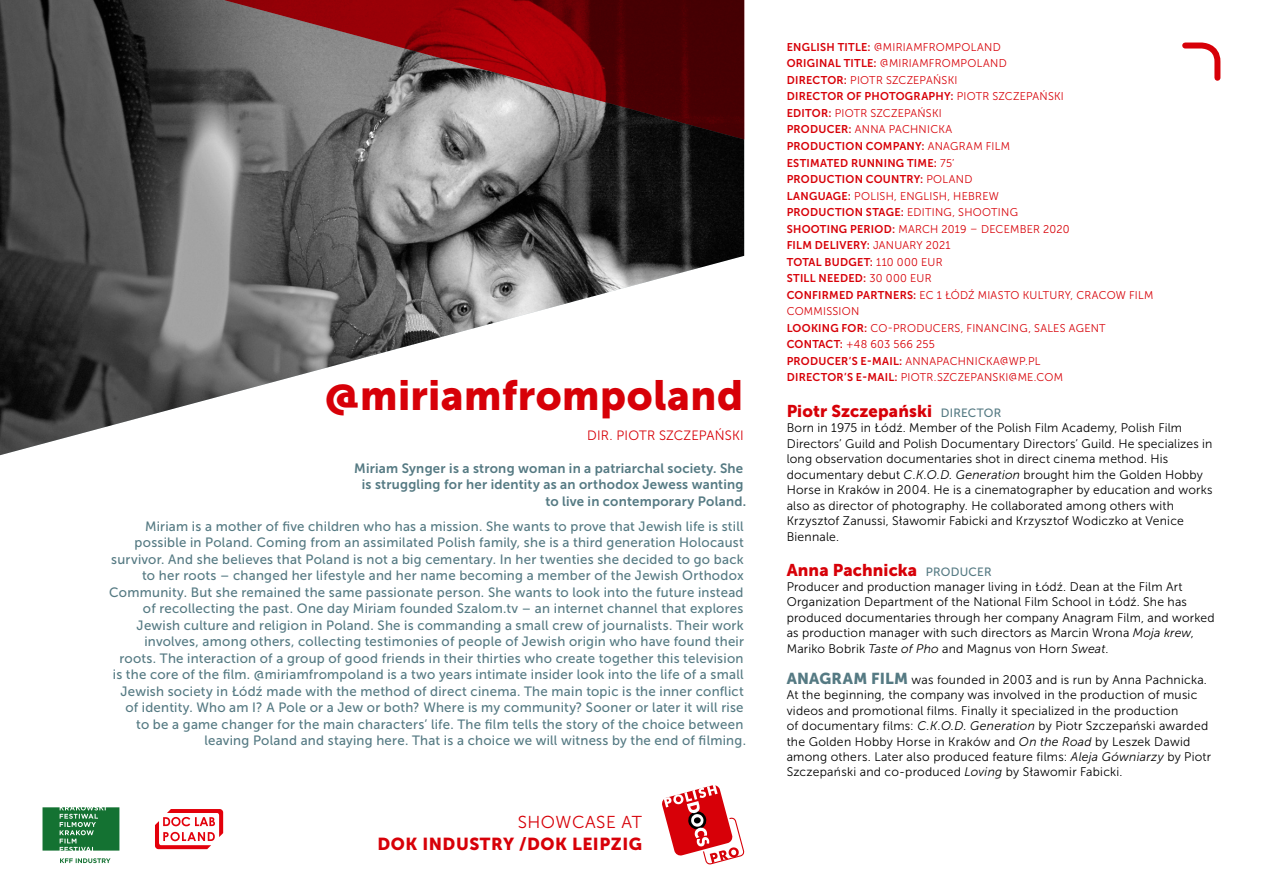
<style>
.page{position:relative;width:1263px;height:893px;background:#fff}
.page>*{position:absolute;margin:0;border:0;box-sizing:border-box;transform-origin:0 0}
.t1{font:42px "Museo Sans 900";letter-spacing:.01em;color:#d70008}
.t2{font:17.25px "Museo Sans 900";letter-spacing:.03em;color:#d70008}
.t3{font:17.25px "Museo Sans 300";letter-spacing:.03em;color:#d70008}
.t4{font:16.95px "Museo Sans 900";letter-spacing:.01em;color:#d70008}
.t5{font:13.5px/16.5px "Museo Sans 500";letter-spacing:.02em;color:#557a83;text-align:right}
.t6{font:13.5px/16.5px "Museo Sans 700";letter-spacing:.02em;color:#557a83;text-align:right}
.t7{font:13.5px "Museo Sans 300";letter-spacing:.015em;color:#d70008}
.t8{font:12.45px/15.5px "Museo Sans 300";letter-spacing:.015em;color:#000}
.t9{font:11.25px/16.5px "Museo Sans 300";letter-spacing:.025em;color:#d70008}
.t10{font:11.25px/16.5px "Museo Sans 700";letter-spacing:.025em;color:#d70008}
.s1{font-family:"Museo Sans 700"}
.s2{font-family:"Museo Sans 300"}
.s3{font-family:"Museo Sans 500";font-size:12px;color:#557a83}
.s4{font-style:italic}
.s5{font-family:"Museo Sans 900";font-size:15.75px;color:#557a83}
</style>
<div class="page">
<img style="left:0;top:0;width:744px;height:455px">
<svg style="left:225px;top:0;width:519px;height:139px;background:#793f42"></svg>
<svg style="left:155px;top:809px;width:68px;height:40px"></svg>
<svg style="left:662px;top:785px;width:82px;height:79px"></svg>
<svg style="left:1182px;top:42px;width:39px;height:39px"></svg>
<svg style="left:43px;top:807px;width:76px;height:44px;background:#33844d"></svg>
<svg style="left:60px;top:858px;width:51px;height:5px"></svg>
<h1 class="t1" style="left:325px;top:372px;width:420px">@miriamfrompoland</h1>
<p class="t7" style="left:587px;top:428px;width:158px">DIR. PIOTR SZCZEPAŃSKI</p>
<p class="t6" style="left:354px;top:460px;width:393px">Miriam Synger is a strong woman in a patriarchal society. She is struggling for her identity as an orthodox Jewess wanting to live in contemporary Poland.</p>
<p class="t5" style="left:109px;top:518px;width:638px">Miriam is a mother of five children who has a mission. She wants to prove that Jewish life is still possible in Poland. Coming from an assimilated Polish family, she is a third generation Holocaust survivor. And she believes that Poland is not a big cementary. In her twenties she decided to go back to her roots – changed her lifestyle and her name becoming a member of the Jewish Orthodox Community. But she remained the same passionate person. She wants to look into the future instead of recollecting the past. One day Miriam founded Szalom.tv – an internet channel that explores Jewish culture and religion in Poland. She is commanding a small crew of journalists. Their work involves, among others, collecting testimonies of people of Jewish origin who have found their roots. The interaction of a group of good friends in their thirties who create together this television is the core of the film. @miriamfrompoland is a two years intimate insider look into the life of a small Jewish society in Łódź made with the method of direct cinema. The main topic is the inner conflict of identity. Who am I? A Pole or a Jew or both? Where is my community? Sooner or later it will rise<br>to be a game changer for the main characters’ life. The film tells the story of the choice between leaving Poland and staying here. That is a choice we will witness by the end of filming.</p>
<p class="t3" style="left:518px;top:813px;width:126px">SHOWCASE AT</p>
<p class="t2" style="left:377px;top:835px;width:266px">DOK INDUSTRY /DOK LEIPZIG</p>
<p class="t9" style="left:787px;top:39px;width:222px"><span class="s1">ENGLISH TITLE:</span> @MIRIAMFROMPOLAND<br><span class="s1">ORIGINAL TITLE:</span> @MIRIAMFROMPOLAND<br><span class="s1">DIRECTOR:</span> PIOTR SZCZEPAŃSKI</p>
<p class="t10" style="left:787px;top:88px;width:279px">DIRECTOR OF PHOTOGRAPHY: <span class="s2">PIOTR SZCZEPAŃSKI</span></p>
<p class="t9" style="left:787px;top:105px;width:167px"><span class="s1">EDITOR:</span> PIOTR SZCZEPAŃSKI<br><span class="s1">PRODUCER:</span> ANNA PACHNICKA</p>
<p class="t10" style="left:787px;top:138px;width:225px">PRODUCTION COMPANY: <span class="s2">ANAGRAM FILM<br></span>ESTIMATED RUNNING TIME: <span class="s2">75’<br></span>PRODUCTION COUNTRY: <span class="s2">POLAND</span></p>
<p class="t9" style="left:787px;top:187px;width:214px"><span class="s1">LANGUAGE:</span> POLISH, ENGLISH, HEBREW</p>
<p class="t10" style="left:787px;top:204px;width:233px">PRODUCTION STAGE: <span class="s2">EDITING, SHOOTING</span></p>
<p class="t9" style="left:787px;top:220px;width:284px"><span class="s1">SHOOTING PERIOD:</span> MARCH 2019 – DECEMBER 2020</p>
<p class="t10" style="left:787px;top:237px;width:165px">FILM DELIVERY: <span class="s2">JANUARY 2021<br></span>TOTAL BUDGET: <span class="s2">110 000 EUR<br></span>STILL NEEDED: <span class="s2">30 000 EUR</span></p>
<p class="t9" style="left:787px;top:286px;width:368px"><span class="s1">CONFIRMED PARTNERS:</span> EC 1 ŁÓDŹ MIASTO KULTURY, CRACOW FILM COMMISSION<br><span class="s1">LOOKING FOR:</span> CO-PRODUCERS, FINANCING, SALES AGENT <span class="s1">CONTACT:</span> +48 603 566 255<br><span class="s1">PRODUCER’S E-MAIL:</span> ANNAPACHNICKA@WP.PL<br><span class="s1">DIRECTOR’S E-MAIL:</span> PIOTR.SZCZEPANSKI@ME.COM</p>
<p class="t4" style="left:787px;top:401px;width:216px">Piotr Szczepański <span class="s3">DIRECTOR</span></p>
<p class="t8" style="left:787px;top:420px;width:427px">Born in 1975 in Łódź. Member of the Polish Film Academy, Polish Film Directors’ Guild and Polish Documentary Directors’ Guild. He specializes in long observation documentaries shot in direct cinema method. His documentary debut <span class="s4">C.K.O.D. Generation</span> brought him the Golden Hobby Horse in Kraków in 2004. He is a cinematographer by education and works also as director of photography. He collaborated among others with Krzysztof Zanussi, Sławomir Fabicki and Krzysztof Wodiczko at Venice Biennale.</p>
<p class="t4" style="left:787px;top:560px;width:206px">Anna Pachnicka <span class="s3">PRODUCER</span></p>
<p class="t8" style="left:787px;top:579px;width:429px">Producer and production manager living in Łódź. Dean at the Film Art Organization Department of the National Film School in Łódź. She has produced documentaries through her company Anagram Film, and worked as production manager with such directors as Marcin Wrona <span class="s4">Moja krew</span>, Mariko Bobrik <span class="s4">Taste of Pho</span> and Magnus von Horn <span class="s4">Sweat</span>.</p>
<p class="t8" style="left:787px;top:672px;width:426px"><span class="s5">ANAGRAM FILM</span> was founded in 2003 and is run by Anna Pachnicka.<br>At the beginning, the company was involved in the production of music videos and promotional films. Finally it specialized in the production<br>of documentary films: <span class="s4">C.K.O.D. Generation</span> by Piotr Szczepański awarded the Golden Hobby Horse in Kraków and <span class="s4">On the Road</span> by Leszek Dawid among others. Later also produced feature films: <span class="s4">Aleja Gówniarzy</span> by Piotr Szczepański and co-produced <span class="s4">Loving</span> by Sławomir Fabicki.</p>
</div>
